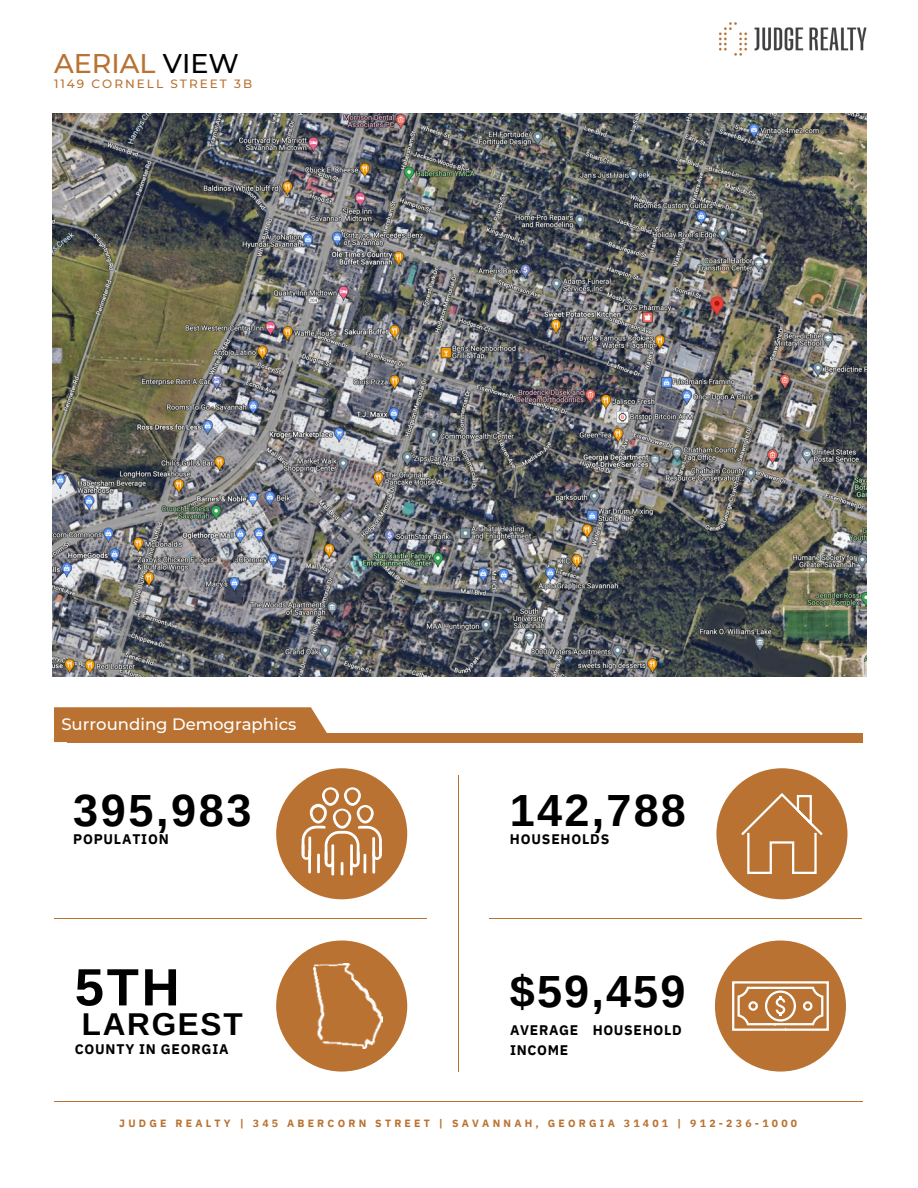
<style>
.page{position:relative;width:918px;height:1188px;background:#fff}
.page>*{position:absolute;margin:0;border:0;box-sizing:border-box;transform-origin:0 0}
.t1{font:700 52.5px "Arimo";color:#000}
.t2{font:700 45px "Arimo";letter-spacing:.05em;color:#000}
.t3{font:700 31.5px "Arimo";letter-spacing:.055em;color:#000}
.t4{font:500 27px "Montserrat";color:#b97231}
.t5{font:500 16.5px "Montserrat";color:#fff}
.t6{font:700 13.8px/20.2px "IBM Plex Sans";letter-spacing:.055em;color:#000}
.t7{font:500 12px "Montserrat";letter-spacing:.17em;color:#b97231}
.t8{font:700 10.5px "IBM Plex Sans";letter-spacing:.305em;color:#b97231}
.s1{color:#000}
</style>
<div class="page">
<hr style="left:54px;top:1101px;width:808px;height:1px;background:#b97231">
<div style="left:276px;top:941px;width:131px;height:131px;background:#b97231;border-radius:50%"></div>
<img style="left:314px;top:964px;width:68px;height:84px">
<hr style="left:54px;top:918px;width:373px;height:1px;background:#b97231">
<div style="left:276px;top:768px;width:131px;height:131px;background:#b97231;border-radius:50%"></div>
<svg style="left:302px;top:787px;width:80px;height:89px"></svg>
<hr style="left:459px;top:775px;width:1px;height:296px;background:#b97231">
<div style="left:67px;top:733px;width:795px;height:9px;background:#b97231"></div>
<div style="left:54px;top:707px;width:273px;height:35px;background:#b97231"></div>
<hr style="left:489px;top:918px;width:373px;height:1px;background:#b97231">
<div style="left:716px;top:768px;width:131px;height:131px;background:#b97231;border-radius:50%"></div>
<svg style="left:741px;top:793px;width:82px;height:81px"></svg>
<div style="left:715px;top:941px;width:131px;height:131px;background:#b97231;border-radius:50%"></div>
<svg style="left:732px;top:981px;width:97px;height:50px"></svg>
<img style="left:53px;top:114px;width:813px;height:562px">
<img style="left:719px;top:22px;width:148px;height:34px">
<h4 class="t4" style="left:54px;top:46px;width:187px">AERIAL <span class="s1">VIEW</span></h4>
<h4 class="t7" style="left:54px;top:76px;width:111px">1149 CORNELL</h4>
<h4 class="t7" style="left:170px;top:76px;width:83px">STREET 3B</h4>
<h2 class="t5" style="left:61px;top:714px;width:237px">Surrounding Demographics</h2>
<p class="t2" style="left:73px;top:786px;width:180px">395,983</p>
<p class="t6" style="left:73px;top:829px;width:97px">POPULATION</p>
<h3 class="t1" style="left:75px;top:958px;width:106px">5TH</h3>
<h4 class="t3" style="left:82px;top:1006px;width:162px">LARGEST</h4>
<h4 class="t6" style="left:75px;top:1039px;width:155px">COUNTY IN GEORGIA</h4>
<h4 class="t2" style="left:510px;top:786px;width:178px">142,788</h4>
<h4 class="t6" style="left:510px;top:829px;width:101px">HOUSEHOLDS</h4>
<h1 class="t2" style="left:510px;top:966px;width:177px">$59,459</h1>
<p class="t6" style="left:510px;top:1020px;width:173px">AVERAGE HOUSEHOLD<br>INCOME</p>
<p class="t8" style="left:119px;top:1116px;width:679px">JUDGE REALTY | 345 ABERCORN STREET | SAVANNAH, GEORGIA 31401 | 912-236-1000</p>
</div>
